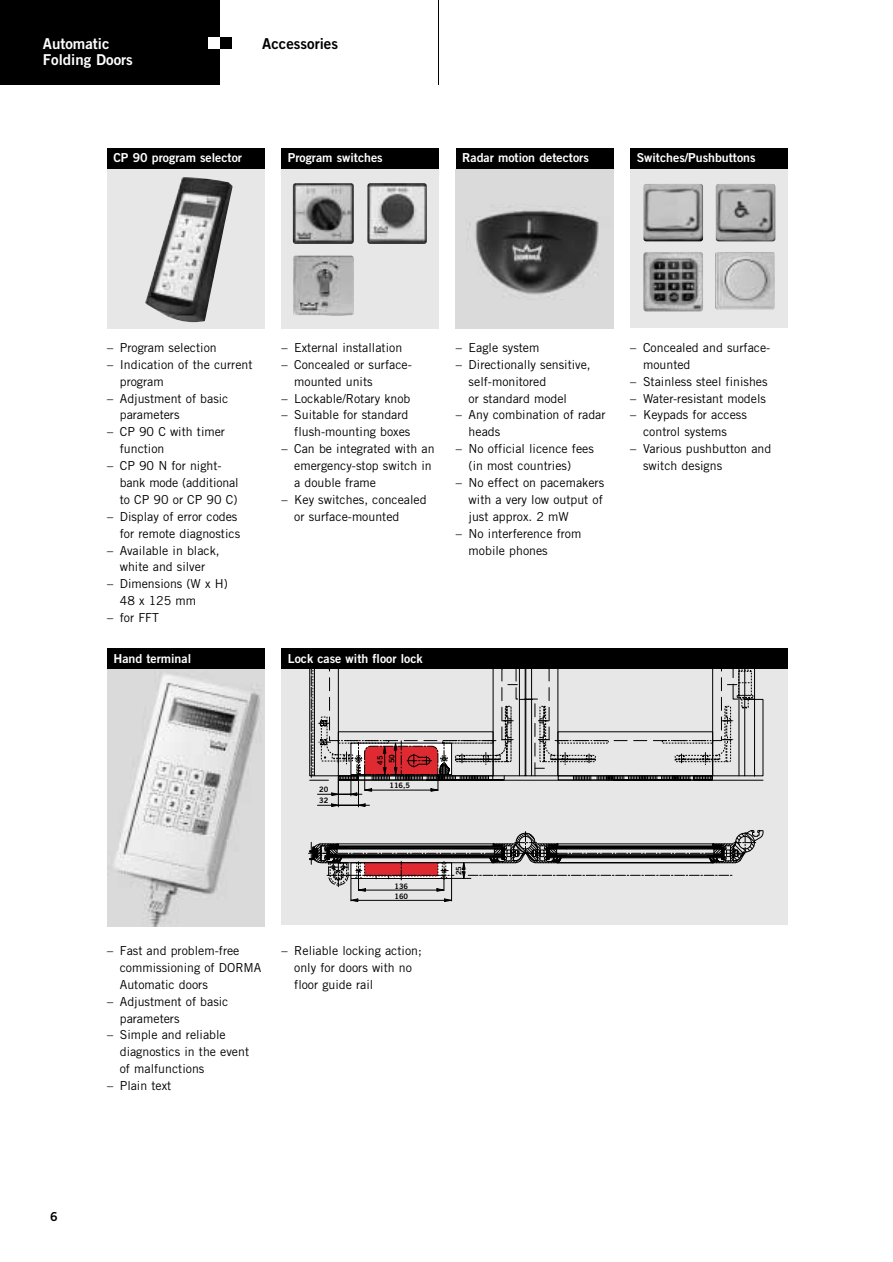
<style>
.page{position:relative;width:893px;height:1262px;background:#fff}
.page>*{position:absolute;margin:0;border:0;box-sizing:border-box;transform-origin:0 0}
.t1{font:15px/16.5px "Trade Gothic Bold Two";color:#fff}
.t2{font:15px "Trade Gothic Bold Two";color:#000}
.t3{font:12.3px/16.8px "Trade Gothic";color:#000}
.t4{font:12.3px "Trade Gothic Bold Two";color:#fff}
.t5{font:12.3px "Trade Gothic Bold Two";color:#000}
.t6{font:7.5px/10.9px "Trade Gothic Bold Two";color:#000}
</style>
<div class="page">
<div style="left:0;top:0;width:220px;height:85px;background:#000"></div>
<div style="left:220px;top:37px;width:11px;height:11px;background:#000"></div>
<div style="left:208px;top:37px;width:12px;height:11px;background:#fff"></div>
<img style="left:107px;top:668px;width:157px;height:258px">
<div style="left:281px;top:648px;width:506px;height:277px;background:#e7e7e7"></div>
<div style="left:281px;top:648px;width:506px;height:20px;background:#000"></div>
<div style="left:107px;top:648px;width:157px;height:20px;background:#000"></div>
<div style="left:107px;top:169px;width:157px;height:160px;background:#e7e7e7"></div>
<img style="left:145px;top:177px;width:87px;height:145px">
<div style="left:107px;top:149px;width:157px;height:20px;background:#000"></div>
<div style="left:630px;top:169px;width:157px;height:159px;background:#e7e7e7"></div>
<img style="left:715px;top:252px;width:59px;height:57px;border-radius:2px">
<img style="left:643px;top:252px;width:60px;height:59px;border-radius:3px">
<img style="left:643px;top:184px;width:60px;height:57px;border-radius:3px">
<img style="left:715px;top:184px;width:60px;height:57px;border-radius:3px">
<div style="left:630px;top:149px;width:157px;height:20px;background:#000"></div>
<div style="left:456px;top:149px;width:157px;height:20px;background:#000"></div>
<div style="left:281px;top:169px;width:158px;height:160px;background:#e7e7e7"></div>
<div style="left:281px;top:149px;width:158px;height:20px;background:#000"></div>
<img style="left:293px;top:183px;width:61px;height:61px;border-radius:3px">
<img style="left:293px;top:255px;width:61px;height:61px;border-radius:3px">
<img style="left:367px;top:183px;width:60px;height:61px;border-radius:3px">
<img style="left:456px;top:169px;width:157px;height:160px">
<hr style="left:358px;top:776px;width:1px;height:31px;background:#000">
<hr style="left:338px;top:777px;width:1px;height:30px;background:#000">
<hr style="left:317px;top:805px;width:52px;height:1px;background:#000">
<svg style="left:331px;top:804px;width:34px;height:1px"></svg>
<svg style="left:309px;top:668px;width:454px;height:128px"></svg>
<svg style="left:308px;top:830px;width:455px;height:71px"></svg>
<p class="t1" style="left:43px;top:36px;width:92px">Automatic<br>Folding Doors</p>
<p class="t2" style="left:262px;top:38px;width:77px">Accessories</p>
<p class="t4" style="left:113px;top:153px;width:130px">CP 90 program selector</p>
<p class="t4" style="left:288px;top:153px;width:96px">Program switches</p>
<p class="t4" style="left:462px;top:153px;width:128px">Radar motion detectors</p>
<p class="t4" style="left:636px;top:153px;width:120px">Switches/Pushbuttons</p>
<p class="t5" style="left:50px;top:1212px;width:9px">6</p>
<p class="t3" style="left:107px;top:340px;width:111px">– Program selection</p>
<p class="t3" style="left:120px;top:357px;width:134px;text-indent:-13px">– Indication of the current program</p>
<p class="t3" style="left:120px;top:391px;width:110px;text-indent:-13px">– Adjustment of basic parameters</p>
<p class="t3" style="left:120px;top:425px;width:107px;text-indent:-13px">– CP 90 C with timer function</p>
<p class="t3" style="left:120px;top:458px;width:120px;text-indent:-13px">– CP 90 N for night&shy;bank mode (additional to CP 90 or CP 90 C)</p>
<p class="t3" style="left:107px;top:509px;width:135px;text-align:right">– Display of error codes for remote diagnostics</p>
<p class="t3" style="left:107px;top:543px;width:114px;text-align:center">– Available in black, white and silver</p>
<p class="t3" style="left:120px;top:576px;width:109px;text-indent:-13px">– Dimensions (W x H)<br>48 x 125 mm</p>
<p class="t3" style="left:107px;top:610px;width:53px">– for FFT</p>
<p class="t3" style="left:281px;top:340px;width:122px">– External installation</p>
<p class="t3" style="left:294px;top:357px;width:119px;text-indent:-13px">– Concealed or surface&shy;mounted units</p>
<p class="t3" style="left:281px;top:391px;width:130px">– Lockable/Rotary knob</p>
<p class="t3" style="left:281px;top:408px;width:130px;text-align:right">– Suitable for standard flush-mounting boxes</p>
<p class="t3" style="left:294px;top:441px;width:142px;text-indent:-13px">– Can be integrated with an emergency-stop switch in a double frame</p>
<p class="t3" style="left:294px;top:492px;width:134px;text-indent:-13px">– Key switches, concealed or surface-mounted</p>
<p class="t4" style="left:113px;top:654px;width:79px">Hand terminal</p>
<p class="t4" style="left:288px;top:654px;width:136px">Lock case with floor lock</p>
<p class="t3" style="left:456px;top:340px;width:85px">– Eagle system</p>
<p class="t3" style="left:468px;top:357px;width:124px;text-indent:-13px">– Directionally sensitive, self-monitored<br>or standard model</p>
<p class="t3" style="left:468px;top:408px;width:138px;text-indent:-13px">– Any combination of radar heads</p>
<p class="t3" style="left:468px;top:441px;width:127px;text-indent:-13px">– No official licence fees (in most countries)</p>
<p class="t3" style="left:468px;top:475px;width:137px;text-align:justify;text-indent:-13px">– No effect on pacemakers with a very low output of just approx. 2 mW</p>
<p class="t3" style="left:468px;top:526px;width:114px;text-indent:-13px">– No interference from mobile phones</p>
<p class="t3" style="left:643px;top:340px;width:129px;text-indent:-13px">– Concealed and surface&shy;mounted</p>
<p class="t3" style="left:630px;top:374px;width:139px">– Stainless steel finishes</p>
<p class="t3" style="left:630px;top:391px;width:137px">– Water-resistant models</p>
<p class="t3" style="left:630px;top:408px;width:118px;text-align:center">– Keypads for access control systems</p>
<p class="t3" style="left:643px;top:441px;width:130px;text-indent:-13px">– Various pushbutton and switch designs</p>
<p class="t6" style="left:319px;top:785px;width:11px">20<br>32</p>
<p class="t6" style="left:375px;top:764px;width:12px;line-height:11.6px;rotate:-90deg">45<br>50</p>
<p class="t6" style="left:389px;top:781px;width:22px">116,5</p>
<p class="t3" style="left:120px;top:943px;width:143px;text-indent:-13px">– Fast and problem-free commissioning of DORMA<br>Automatic doors</p>
<p class="t3" style="left:120px;top:994px;width:110px;text-indent:-13px">– Adjustment of basic parameters</p>
<p class="t3" style="left:120px;top:1027px;width:131px;text-indent:-13px">– Simple and reliable diagnostics in the event of malfunctions</p>
<p class="t3" style="left:107px;top:1078px;width:66px">– Plain text</p>
<p class="t6" style="left:394px;top:881px;width:15px">136</p>
<p class="t6" style="left:394px;top:891px;width:15px">160</p>
<p class="t3" style="left:294px;top:943px;width:129px;text-indent:-13px">– Reliable locking action; only for doors with no floor guide rail</p>
<p class="t6" style="left:454px;top:875px;width:11px;rotate:-90deg">25</p>
</div>
